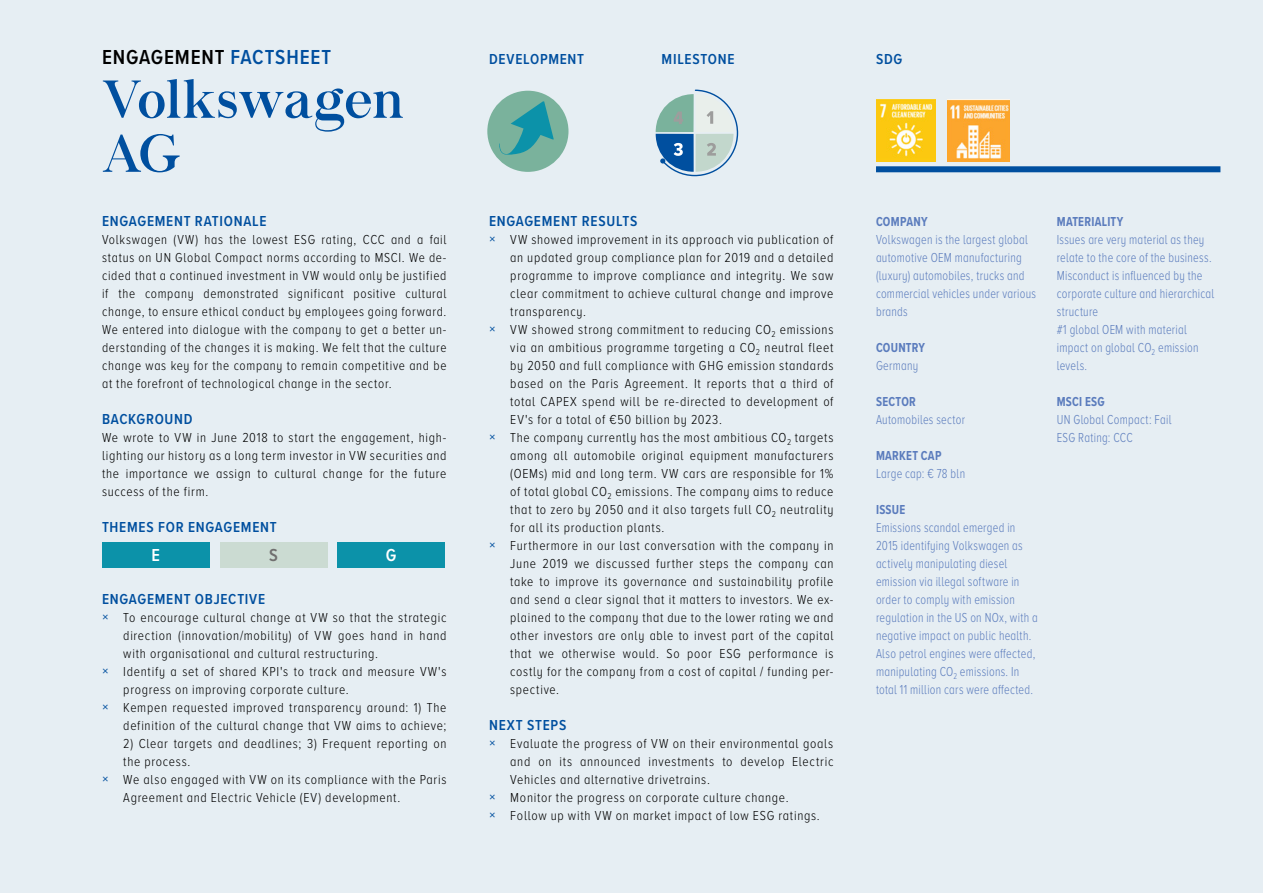
<style>
.page{position:relative;width:1263px;height:893px;background:#e6eef3}
.page>*{position:absolute;margin:0;border:0;box-sizing:border-box;transform-origin:0 0}
.t1{font:52.5px/54px "Kempen Chapaza";letter-spacing:.015em;color:#004f9f}
.t2{font:600 21px "Proxima Nova A Cond";letter-spacing:.04em;color:#000}
.t3{font:600 18px "Proxima Nova A Cond";color:#fff}
.t4{font:600 18px "Proxima Nova A Cond";color:#706f6f}
.t5{font:600 15px "Proxima Nova A Cond";letter-spacing:.05em;color:#004f9f}
.t6{font:300 13.5px/18px "Proxima Nova A Cond";letter-spacing:.05em;color:#000;text-align:justify}
.t7{font:300 13.5px/18px "Proxima Nova A Cond";letter-spacing:.02em;color:#5b7cbd;scale:.9 1}
.t8{font:700 13.5px "Proxima Nova A Cond";letter-spacing:.025em;color:#5b7cbd;scale:.9 1}
.s1{color:#004f9f}
.s2{font-weight:400;font-size:15px;color:#004f9f}
</style>
<div class="page">
<div style="left:487px;top:91px;width:81px;height:81px;background:#7ab29c;border-radius:50%"></div>
<svg style="left:499px;top:101px;width:55px;height:54px"></svg>
<div style="left:102px;top:542px;width:108px;height:26px;background:#0c92a9"></div>
<div style="left:220px;top:542px;width:107px;height:26px;background:#cbdbd2"></div>
<div style="left:337px;top:542px;width:108px;height:26px;background:#0c92a9"></div>
<svg style="left:656px;top:89px;width:82px;height:88px"></svg>
<img style="left:876px;top:99px;width:59px;height:63px">
<div style="left:876px;top:166px;width:344px;height:6px;background:#004f9f"></div>
<img style="left:947px;top:99px;width:63px;height:63px">
<h2 class="t2" style="left:102px;top:41px;width:230px">ENGAGEMENT <span class="s1">FACTSHEET</span></h2>
<h1 class="t1" style="left:102px;top:77px;width:303px">Volkswagen<br>AG</h1>
<p class="t5" style="left:102px;top:210px;width:166px">ENGAGEMENT RATIONALE</p>
<p class="t6" style="left:102px;top:230px;width:346px">Volkswagen (VW) has the lowest ESG rating, CCC and a fail status on UN Global Compact norms according to MSCI. We de&shy;cided that a continued investment in VW would only be justified if the company demonstrated significant positive cultural change, to ensure ethical conduct by employees going forward.<br>We entered into dialogue with the company to get a better un&shy;derstanding of the changes it is making. We felt that the culture change was key for the company to remain competitive and be at the forefront of technological change in the sector.</p>
<p class="t5" style="left:102px;top:408px;width:92px">BACKGROUND</p>
<p class="t6" style="left:102px;top:428px;width:346px">We wrote to VW in June 2018 to start the engagement, high&shy;lighting our history as a long term investor in VW securities and the importance we assign to cultural change for the future success of the firm.</p>
<p class="t5" style="left:102px;top:516px;width:176px">THEMES FOR ENGAGEMENT</p>
<h3 class="t3" style="left:152px;top:542px;width:10px">E</h3>
<h3 class="t4" style="left:269px;top:542px;width:10px">S</h3>
<h3 class="t3" style="left:386px;top:542px;width:12px">G</h3>
<p class="t5" style="left:102px;top:588px;width:165px">ENGAGEMENT OBJECTIVE</p>
<p class="t6" style="left:102px;top:608px;width:346px"><span class="s2">×</span> To encourage cultural change at VW so that the strategic</p>
<p class="t6" style="left:123px;top:626px;width:325px">direction (innovation/mobility) of VW goes hand in hand</p>
<p class="t6" style="left:123px;top:644px;width:256px">with organisational and cultural restructuring.</p>
<p class="t6" style="left:102px;top:662px;width:346px"><span class="s2">×</span> Identify a set of shared KPI's to track and measure VW's</p>
<p class="t6" style="left:123px;top:680px;width:227px">progress on improving corporate culture.</p>
<p class="t6" style="left:102px;top:698px;width:346px"><span class="s2">×</span> Kempen requested improved transparency around: 1) The</p>
<p class="t6" style="left:123px;top:716px;width:325px">definition of the cultural change that VW aims to achieve;</p>
<p class="t6" style="left:123px;top:734px;width:325px">2) Clear targets and deadlines; 3) Frequent reporting on</p>
<p class="t6" style="left:123px;top:752px;width:69px">the process.</p>
<p class="t6" style="left:102px;top:770px;width:346px"><span class="s2">×</span> We also engaged with VW on its compliance with the Paris</p>
<p class="t6" style="left:123px;top:788px;width:279px">Agreement and Electric Vehicle (EV) development.</p>
<p class="t5" style="left:489px;top:48px;width:97px">DEVELOPMENT</p>
<p class="t5" style="left:661px;top:48px;width:74px">MILESTONE</p>
<p class="t5" style="left:876px;top:48px;width:28px">SDG</p>
<p class="t5" style="left:489px;top:210px;width:150px">ENGAGEMENT RESULTS</p>
<p class="t6" style="left:489px;top:230px;width:346px"><span class="s2">×</span> VW showed improvement in its approach via publication of</p>
<p class="t6" style="left:510px;top:248px;width:325px">an updated group compliance plan for 2019 and a detailed</p>
<p class="t6" style="left:510px;top:266px;width:325px">programme to improve compliance and integrity. We saw</p>
<p class="t6" style="left:510px;top:284px;width:325px">clear commitment to achieve cultural change and improve</p>
<p class="t6" style="left:510px;top:302px;width:77px">transparency.</p>
<p class="t6" style="left:489px;top:320px;width:346px"><span class="s2">×</span> VW showed strong commitment to reducing CO<sub>2</sub> emissions</p>
<p class="t6" style="left:510px;top:338px;width:325px">via an ambitious programme targeting a CO<sub>2</sub> neutral fleet</p>
<p class="t6" style="left:510px;top:356px;width:325px">by 2050 and full compliance with GHG emission standards</p>
<p class="t6" style="left:510px;top:374px;width:325px">based on the Paris Agreement. It reports that a third of</p>
<p class="t6" style="left:510px;top:392px;width:325px">total CAPEX spend will be re-directed to development of</p>
<p class="t6" style="left:510px;top:410px;width:213px">EV's for a total of €50 billion by 2023.</p>
<p class="t6" style="left:489px;top:428px;width:346px"><span class="s2">×</span> The company currently has the most ambitious CO<sub>2</sub> targets</p>
<p class="t6" style="left:510px;top:446px;width:325px">among all automobile original equipment manufacturers</p>
<p class="t6" style="left:510px;top:464px;width:325px">(OEMs) mid and long term. VW cars are responsible for 1%</p>
<p class="t6" style="left:510px;top:482px;width:325px">of total global CO<sub>2</sub> emissions. The company aims to reduce</p>
<p class="t6" style="left:510px;top:500px;width:325px">that to zero by 2050 and it also targets full CO<sub>2</sub> neutrality</p>
<p class="t6" style="left:510px;top:518px;width:156px">for all its production plants.</p>
<p class="t6" style="left:489px;top:536px;width:346px"><span class="s2">×</span> Furthermore in our last conversation with the company in</p>
<p class="t6" style="left:510px;top:554px;width:325px">June 2019 we discussed further steps the company can</p>
<p class="t6" style="left:510px;top:572px;width:325px">take to improve its governance and sustainability profile</p>
<p class="t6" style="left:510px;top:590px;width:325px">and send a clear signal that it matters to investors. We ex-</p>
<p class="t6" style="left:510px;top:608px;width:325px">plained to the company that due to the lower rating we and</p>
<p class="t6" style="left:510px;top:626px;width:325px">other investors are only able to invest part of the capital</p>
<p class="t6" style="left:510px;top:644px;width:325px">that we otherwise would. So poor ESG performance is</p>
<p class="t6" style="left:510px;top:662px;width:325px">costly for the company from a cost of capital / funding per-</p>
<p class="t6" style="left:510px;top:680px;width:50px">spective.</p>
<p class="t5" style="left:489px;top:714px;width:79px">NEXT STEPS</p>
<p class="t6" style="left:489px;top:734px;width:346px"><span class="s2">×</span> Evaluate the progress of VW on their environmental goals</p>
<p class="t6" style="left:510px;top:752px;width:325px">and on its announced investments to develop Electric</p>
<p class="t6" style="left:510px;top:770px;width:201px">Vehicles and alternative drivetrains.</p>
<p class="t6" style="left:489px;top:788px;width:301px"><span class="s2">×</span> Monitor the progress on corporate culture change.</p>
<p class="t6" style="left:489px;top:806px;width:332px"><span class="s2">×</span> Follow up with VW on market impact of low ESG ratings.</p>
<p class="t8" style="left:876px;top:211px;width:59px">COMPANY</p>
<p class="t7" style="left:876px;top:230px;width:179px">Volkswagen is the largest global automotive OEM manufacturing (luxury) automobiles, trucks and commercial vehicles under various brands</p>
<p class="t8" style="left:876px;top:337px;width:56px">COUNTRY</p>
<p class="t7" style="left:876px;top:356px;width:49px">Germany</p>
<p class="t8" style="left:876px;top:391px;width:46px">SECTOR</p>
<p class="t7" style="left:876px;top:410px;width:101px">Automobiles sector</p>
<p class="t8" style="left:876px;top:445px;width:74px">MARKET CAP</p>
<p class="t7" style="left:876px;top:464px;width:101px">Large cap: € 78 bln</p>
<p class="t8" style="left:876px;top:499px;width:34px">ISSUE</p>
<p class="t7" style="left:876px;top:518px;width:181px">Emissions scandal emerged in<br>2015 identifying Volkswagen as actively manipulating diesel emission via illegal software in order to comply with emission regulation in the US on NOx, with a negative impact on public health.<br>Also petrol engines were affected, manipulating CO<sub>2</sub> emissions. In total 11 million cars were affected.</p>
<p class="t8" style="left:1057px;top:211px;width:76px">MATERIALITY</p>
<p class="t7" style="left:1057px;top:230px;width:176px">Issues are very material as they relate to the core of the business.<br>Misconduct is influenced by the corporate culture and hierarchical structure<br>#1 global OEM with material impact on global CO<sub>2</sub> emission levels.</p>
<p class="t8" style="left:1057px;top:391px;width:55px">MSCI ESG</p>
<p class="t7" style="left:1057px;top:410px;width:129px">UN Global Compact: Fail<br>ESG Rating: CCC</p>
</div>
